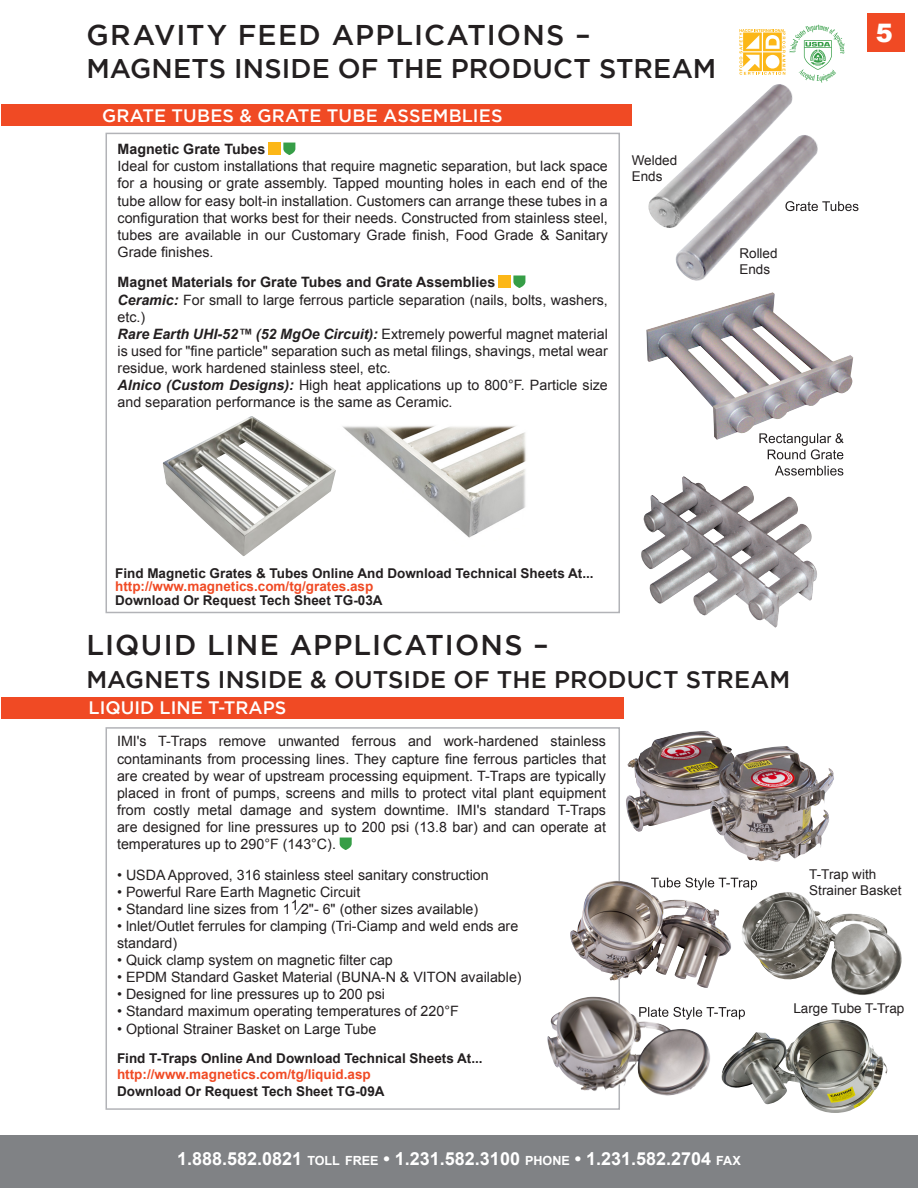
<style>
.page{position:relative;width:918px;height:1188px;background:#fff}
.page>*{position:absolute;margin:0;border:0;box-sizing:border-box;transform-origin:0 0}
.PAGE_HEADINGS{font:500 28.5px "Gotham";letter-spacing:.04em;color:#231f20}
.PAGE_HEADINGS-2{font:500 27px "Gotham";letter-spacing:.005em;color:#231f20}
.t1{font:900 25.5px "Arial";color:#fff}
.PAGE_HEADINGS-3{font:500 24px "Gotham";letter-spacing:.005em;color:#231f20}
.t2{font:700 18px "Arial";color:#fff}
.t3{font:500 18px "Gotham";color:#fff}
.Paragraphs{font:14.25px/17.1px "Arial";color:#231f20;text-align:justify}
.LISTS{font:14.25px/17.1px "Arial";color:#231f20}
.PRODUCTS{font:700 14.25px "Arial";color:#231f20}
.More_Information{font:700 13.5px "Arial";color:#231f20}
.More_Information-2{font:700 13.5px "Arial";color:#f04a24}
.t4{font:13.5px/16.2px "Arial";color:#231f20}
.t5{font:13.5px "Helvetica";color:#231f20}
.s1{font-weight:700;font-style:italic}
.s2{font-size:12.6px}
</style>
<div class="page">
<div style="left:867px;top:14px;width:37px;height:38px;background:#f04a24"></div>
<div style="left:0;top:1135px;width:918px;height:53px;background:#808285"></div>
<div style="left:1px;top:697px;width:623px;height:21px;background:#f04a24"></div>
<div style="left:106px;top:727px;width:514px;height:383px;background:#fff;border:2px solid #b2b3b7"></div>
<svg style="left:651px;top:878px;width:106px;height:12px"></svg>
<img style="left:570px;top:895px;width:161px;height:93px">
<img style="left:626px;top:731px;width:98px;height:101px">
<img style="left:710px;top:746px;width:123px;height:116px">
<img style="left:721px;top:1020px;width:166px;height:93px">
<img style="left:547px;top:997px;width:163px;height:99px">
<svg style="left:639px;top:1007px;width:106px;height:13px"></svg>
<svg style="left:822px;top:201px;width:36px;height:10px"></svg>
<svg style="left:775px;top:466px;width:68px;height:10px"></svg>
<svg style="left:759px;top:440px;width:85px;height:19px"></svg>
<div style="left:106px;top:133px;width:514px;height:480px;background:#fff;border:2px solid #b2b3b7"></div>
<img style="left:646px;top:292px;width:207px;height:148px">
<img style="left:641px;top:476px;width:138px;height:152px">
<div style="left:1px;top:104px;width:631px;height:22px;background:#f04a24"></div>
<img style="left:742px;top:892px;width:160px;height:103px">
<div style="left:268px;top:143px;width:12px;height:12px;background:#fcb717"></div>
<div style="left:498px;top:276px;width:12px;height:12px;background:#fcb717"></div>
<svg style="left:283px;top:143px;width:12px;height:12px"></svg>
<svg style="left:513px;top:276px;width:12px;height:12px"></svg>
<svg style="left:340px;top:838px;width:12px;height:12px"></svg>
<svg style="left:739px;top:24px;width:106px;height:59px"></svg>
<img style="left:342px;top:426px;width:184px;height:112px">
<img style="left:163px;top:416px;width:173px;height:140px">
<img style="left:675px;top:135px;width:143px;height:146px">
<img style="left:648px;top:84px;width:147px;height:145px">
<p class="PAGE_HEADINGS" style="left:87px;top:18px;width:505px">GRAVITY FEED APPLICATIONS –</p>
<p class="PAGE_HEADINGS-2" style="left:87px;top:53px;width:631px">MAGNETS INSIDE OF THE PRODUCT STREAM</p>
<p class="t3" style="left:102px;top:105px;width:402px">GRATE TUBES &amp; GRATE TUBE ASSEMBLIES</p>
<p class="PRODUCTS" style="left:118px;top:140px;width:149px">Magnetic Grate Tubes</p>
<p class="Paragraphs" style="left:118px;top:158px;width:492px">Ideal for custom installations that require magnetic separation, but lack space for a housing or grate assembly. Tapped mounting holes in each end of the tube allow for easy bolt-in installation. Customers can arrange these tubes in a configuration that works best for their needs. Constructed from stainless steel, tubes are available in our Customary Grade finish, Food Grade &amp; Sanitary Grade finishes.</p>
<p class="PRODUCTS" style="left:118px;top:273px;width:379px">Magnet Materials for Grate Tubes and Grate Assemblies</p>
<p class="Paragraphs" style="left:118px;top:291px;width:492px"><span class="s1">Ceramic:</span> For small to large ferrous particle separation (nails, bolts, washers, etc.)</p>
<p class="Paragraphs" style="left:118px;top:325px;width:492px"><span class="s1">Rare Earth UHI-52™ (52 MgOe Circuit):</span> Extremely powerful magnet material is used for "fine particle" separation such as metal filings, shavings, metal wear residue, work hardened stainless steel, etc.</p>
<p class="Paragraphs" style="left:118px;top:377px;width:492px"><span class="s1">Alnico (Custom Designs):</span> High heat applications up to 800°F. Particle size and separation performance is the same as Ceramic.</p>
<p class="t4" style="left:632px;top:153px;width:47px">Welded<br>Ends</p>
<p class="More_Information" style="left:115px;top:564px;width:480px">Find Magnetic Grates &amp; Tubes Online And Download Technical Sheets At...</p>
<p class="More_Information-2" style="left:115px;top:578px;width:260px">http://www.magnetics.com/tg/grates.asp</p>
<p class="More_Information" style="left:115px;top:591px;width:269px">Download Or Request Tech Sheet TG-03A</p>
<p class="t4" style="left:739px;top:245px;width:40px">Rolled<br>Ends</p>
<p class="PAGE_HEADINGS" style="left:87px;top:629px;width:463px">LIQUID LINE APPLICATIONS –</p>
<p class="PAGE_HEADINGS-3" style="left:87px;top:666px;width:705px">MAGNETS INSIDE &amp; OUTSIDE OF THE PRODUCT STREAM</p>
<p class="t1" style="left:876px;top:14px;width:19px">5</p>
<p class="t3" style="left:89px;top:698px;width:199px">LIQUID LINE T-TRAPS</p>
<p class="Paragraphs" style="left:117px;top:733px;width:491px">IMI's T-Traps remove unwanted ferrous and work-hardened stainless contaminants from processing lines. They capture fine ferrous particles that are created by wear of upstream processing equipment. T-Traps are typically placed in front of pumps, screens and mills to protect vital plant equipment from costly metal damage and system downtime. IMI's standard T-Traps are designed for line pressures up to 200 psi (13.8 bar) and can operate at temperatures up to 290°F (143°C).</p>
<p class="LISTS" style="left:117px;top:866px;width:373px">• USDA Approved, 316 stainless steel sanitary construction</p>
<p class="LISTS" style="left:117px;top:883px;width:245px">• Powerful Rare Earth Magnetic Circuit</p>
<p class="LISTS" style="left:117px;top:900px;width:363px">• Standard line sizes from 11⁄2"- 6" (other sizes available)</p>
<p class="LISTS" style="left:117px;top:918px;width:403px">• lnlet/Outlet ferrules for clamping (Tri-Ciamp and weld ends are standard)</p>
<p class="LISTS" style="left:117px;top:952px;width:277px">• Quick clamp system on magnetic filter cap</p>
<p class="LISTS" style="left:117px;top:969px;width:406px">• EPDM Standard Gasket Material (BUNA-N &amp; VITON available)</p>
<p class="LISTS" style="left:117px;top:986px;width:269px">• Designed for line pressures up to 200 psi</p>
<p class="LISTS" style="left:117px;top:1003px;width:343px">• Standard maximum operating temperatures of 220°F</p>
<p class="LISTS" style="left:117px;top:1020px;width:261px">• Optional Strainer Basket on Large Tube</p>
<p class="More_Information" style="left:117px;top:1050px;width:367px">Find T-Traps Online And Download Technical Sheets At...</p>
<p class="More_Information-2" style="left:117px;top:1066px;width:255px">http://www.magnetics.com/tg/liquid.asp</p>
<p class="More_Information" style="left:117px;top:1082px;width:269px">Download Or Request Tech Sheet TG-09A</p>
<p class="t2" style="left:177px;top:1146px;width:565px">1.888.582.0821 <span class="s2">TOLL FREE</span> • 1.231.582.3100 <span class="s2">PHONE</span> • 1.231.582.2704 <span class="s2">FAX</span></p>
<p class="t4" style="left:809px;top:867px;width:69px">T-Trap with</p>
<p class="t4" style="left:809px;top:883px;width:94px">Strainer Basket</p>
<p class="t5" style="left:793px;top:998px;width:113px">Large Tube T-Trap</p>
</div>
